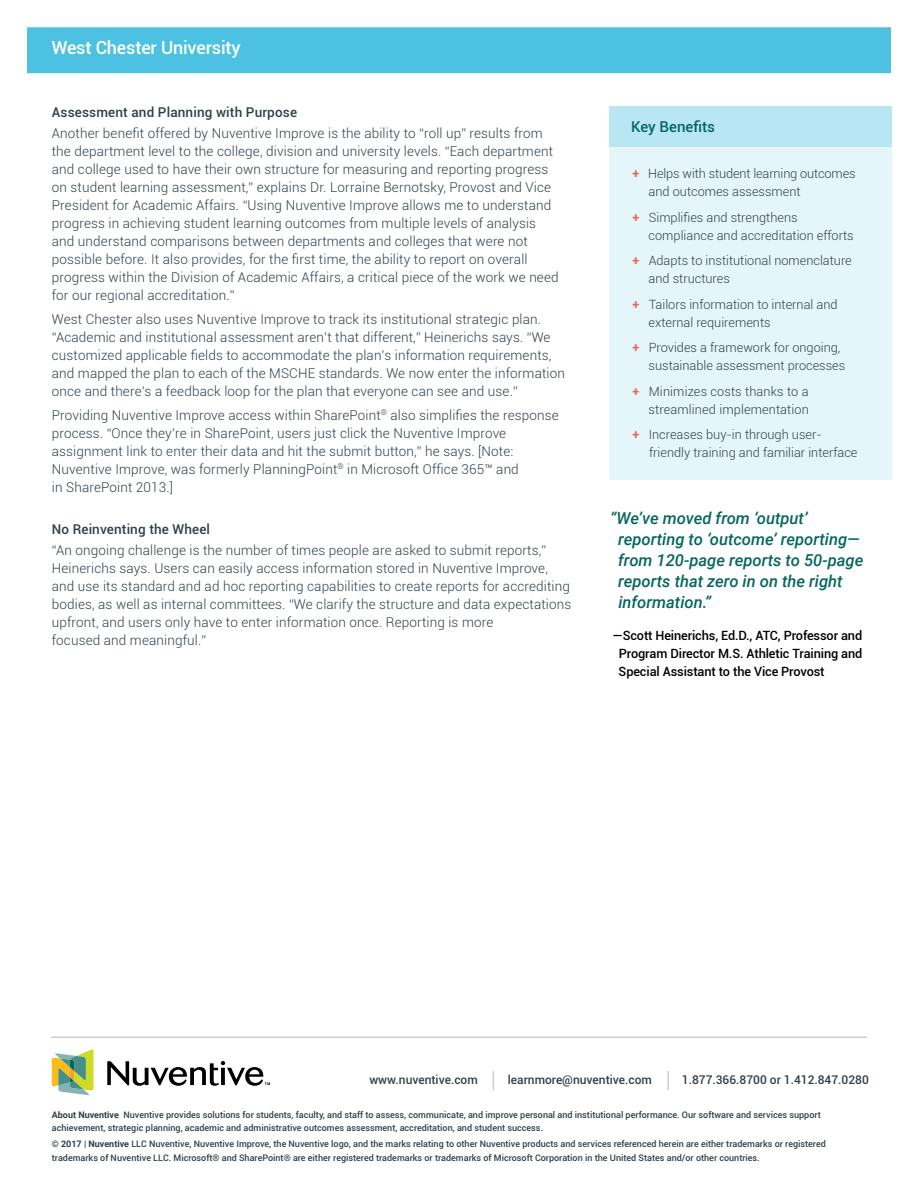
<style>
.page{position:relative;width:918px;height:1188px;background:#fff}
.page>*{position:absolute;margin:0;border:0;box-sizing:border-box;transform-origin:0 0}
.t1{font:500 18px "Roboto";letter-spacing:-.01em;color:#fff}
.t2{font:italic 500 16.5px/21px "Roboto";color:#06675e}
.t3{font:500 15px "Roboto";color:#06675e}
.t4{font:300 13.5px/18px "Roboto";letter-spacing:.01em;color:#333e48}
.t5{font:500 13.5px "Roboto";letter-spacing:.01em;color:#333e48}
.t6{font:300 12.75px/18px "Roboto";color:#333e48}
.t7{font:500 12.75px/18px "Roboto";letter-spacing:-.01em;color:#000;text-align:justify}
.t8{font:500 12px "Roboto";color:#333e48}
.t9{font:500 9px/13.5px "Roboto";color:#333e48}
.s1{font-family:"Roboto Slab";font-weight:700;color:#ea6752}
.s2{font-weight:700}
</style>
<div class="page">
<div style="left:27px;top:27px;width:864px;height:46px;background:#4dc1e1"></div>
<div style="left:609px;top:147px;width:283px;height:333px;background:#e4f6fa"></div>
<div style="left:609px;top:107px;width:283px;height:40px;background:#b8e6f3"></div>
<svg style="left:52px;top:1049px;width:42px;height:46px"></svg>
<svg style="left:107px;top:1061px;width:163px;height:25px"></svg>
<hr style="left:51px;top:1036px;width:816px;height:2px;background:#333e48">
<svg style="left:493px;top:1071px;width:1px;height:19px"></svg>
<svg style="left:667px;top:1071px;width:2px;height:19px"></svg>
<h1 class="t1" style="left:52px;top:35px;width:190px">West Chester University</h1>
<p class="t5" style="left:52px;top:103px;width:247px">Assessment and Planning with Purpose</p>
<p class="t4" style="left:52px;top:124px;width:508px">Another benefit offered by Nuventive Improve is the ability to “roll up” results from the department level to the college, division and university levels. “Each department and college used to have their own structure for measuring and reporting progress on student learning assessment,” explains Dr. Lorraine Bernotsky, Provost and Vice President for Academic Affairs. “Using Nuventive Improve allows me to understand progress in achieving student learning outcomes from multiple levels of analysis and understand comparisons between departments and colleges that were not possible before. It also provides, for the first time, the ability to report on overall progress within the Division of Academic Affairs, a critical piece of the work we need for our regional accreditation.”</p>
<p class="t4" style="left:52px;top:310px;width:515px">West Chester also uses Nuventive Improve to track its institutional strategic plan. “Academic and institutional assessment aren’t that different,” Heinerichs says. “We customized applicable fields to accommodate the plan’s information requirements, and mapped the plan to each of the MSCHE standards. We now enter the information once and there’s a feedback loop for the plan that everyone can see and use.”</p>
<p class="t4" style="left:52px;top:406px;width:508px">Providing Nuventive Improve access within SharePoint<sup>®</sup> also simplifies the response process. “Once they’re in SharePoint, users just click the Nuventive Improve assignment link to enter their data and hit the submit button,” he says. [Note:<br>Nuventive Improve, was formerly PlanningPoint<sup>®</sup> in Microsoft Office 365™ and<br>in SharePoint 2013.]</p>
<p class="t5" style="left:52px;top:520px;width:160px">No Reinventing the Wheel</p>
<p class="t4" style="left:52px;top:541px;width:521px">“An ongoing challenge is the number of times people are asked to submit reports,” Heinerichs says. Users can easily access information stored in Nuventive Improve, and use its standard and ad hoc reporting capabilities to create reports for accrediting bodies, as well as internal committees. “We clarify the structure and data expectations upfront, and users only have to enter information once. Reporting is more<br>focused and meaningful.”</p>
<p class="t3" style="left:631px;top:116px;width:85px">Key Benefits</p>
<p class="t6" style="left:649px;top:164px;width:209px;text-indent:-16px"><span class="s1">+</span> Helps with student learning outcomes and outcomes assessment</p>
<p class="t6" style="left:649px;top:208px;width:207px;text-indent:-16px"><span class="s1">+</span> Simplifies and strengthens compliance and accreditation efforts</p>
<p class="t6" style="left:649px;top:251px;width:205px;text-indent:-16px"><span class="s1">+</span> Adapts to institutional nomenclature and structures</p>
<p class="t6" style="left:649px;top:295px;width:191px;text-indent:-16px"><span class="s1">+</span> Tailors information to internal and external requirements</p>
<p class="t6" style="left:649px;top:338px;width:198px;text-indent:-16px"><span class="s1">+</span> Provides a framework for ongoing, sustainable assessment processes</p>
<p class="t6" style="left:633px;top:382px;width:178px;text-align:right"><span class="s1">+</span> Minimizes costs thanks to a streamlined implementation</p>
<p class="t6" style="left:649px;top:425px;width:210px;text-indent:-17px"><span class="s1">+</span> Increases buy-in through user&shy;friendly training and familiar interface</p>
<p class="t2" style="left:618px;top:507px;width:247px;text-indent:-8px">“We’ve moved from ‘output’ reporting to ‘outcome’ reporting— from 120-page reports to 50-page reports that zero in on the right information.”</p>
<p class="t7" style="left:619px;top:626px;width:245px;text-indent:-6px">—Scott Heinerichs, Ed.D., ATC, Professor and Program Director M.S. Athletic Training and Special Assistant to the Vice Provost</p>
<p class="t8" style="left:369px;top:1071px;width:110px">www.nuventive.com</p>
<p class="t8" style="left:508px;top:1071px;width:146px">learnmore@nuventive.com</p>
<p class="t8" style="left:682px;top:1071px;width:189px">1.877.366.8700 or 1.412.847.0280</p>
<p class="t9" style="left:52px;top:1107px;width:770px"><span class="s2">About Nuventive</span> Nuventive provides solutions for students, faculty, and staff to assess, communicate, and improve personal and institutional performance. Our software and services support achievement, strategic planning, academic and administrative outcomes assessment, accreditation, and student success.</p>
<p class="t9" style="left:52px;top:1137px;width:776px"><span class="s2">© 2017 | Nuventive</span> LLC Nuventive, Nuventive Improve, the Nuventive logo, and the marks relating to other Nuventive products and services referenced herein are either trademarks or registered trademarks of Nuventive LLC. Microsoft® and SharePoint® are either registered trademarks or trademarks of Microsoft Corporation in the United States and/or other countries.</p>
</div>
